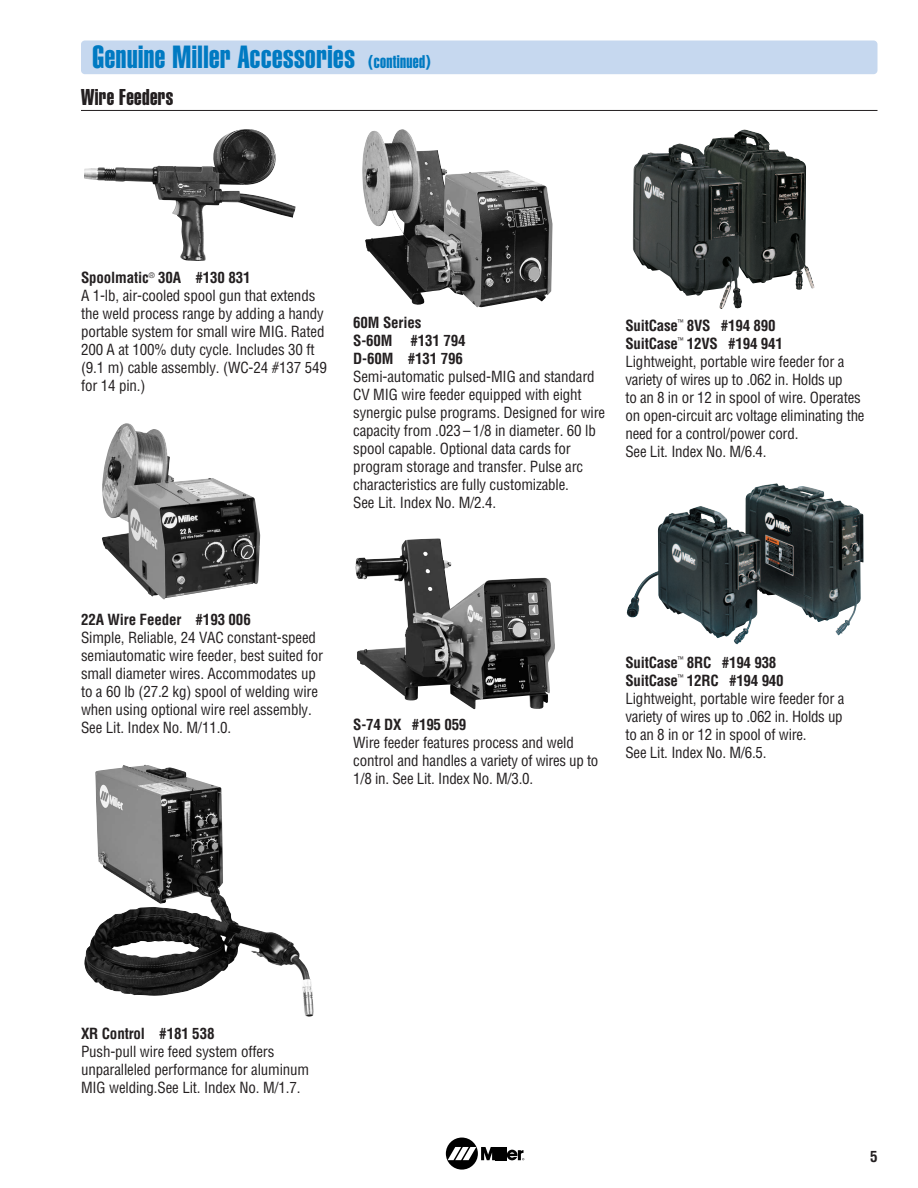
<style>
.page{position:relative;width:918px;height:1188px;background:#fff}
.page>*{position:absolute;margin:0;border:0;box-sizing:border-box;transform-origin:0 0}
.t1{font:31.5px "Helvetica Extra Compressed";letter-spacing:.02em;color:#007ac2}
.t2{font:22.5px "Helvetica Extra Compressed";letter-spacing:.02em;color:#231f20}
.t3{font:condensed 15px/18px "Helvetica";letter-spacing:-.01em;color:#231f20}
.t4{font:700 condensed 15px/18px "Helvetica";letter-spacing:-.01em;color:#231f20}
.s1{font-size:18px}
.s2{font-weight:700}
</style>
<div class="page">
<div style="left:446px;top:1138px;width:32px;height:32px;background:#000;border-radius:50%"></div>
<svg style="left:448px;top:1147px;width:76px;height:13px"></svg>
<img style="left:627px;top:561px;width:227px;height:83px">
<img style="left:633px;top:129px;width:180px;height:180px">
<img style="left:355px;top:538px;width:200px;height:171px">
<img style="left:362px;top:129px;width:191px;height:179px">
<img style="left:84px;top:764px;width:230px;height:253px">
<img style="left:102px;top:423px;width:158px;height:176px">
<img style="left:84px;top:129px;width:212px;height:132px">
<div style="left:81px;top:40px;width:797px;height:34px;background:#c6d8ef;border-radius:4px"></div>
<hr style="left:81px;top:110px;width:797px;height:1px;background:#231f20">
<h1 class="t1" style="left:93px;top:46px;width:340px">Genuine Miller Accessories <span class="s1">(continued)</span></h1>
<h2 class="t2" style="left:81px;top:89px;width:94px">Wire Feeders</h2>
<p class="t3" style="left:81px;top:269px;width:247px"><span class="s2">Spoolmatic</span><sup>®</sup> <span class="s2">30A #130 831<br></span>A 1-lb, air-cooled spool gun that extends the weld process range by adding a handy portable system for small wire MIG. Rated 200 A at 100% duty cycle. Includes 30 ft (9.1 m) cable assembly. (WC-24 #137 549 for 14 pin.)</p>
<p class="t4" style="left:353px;top:315px;width:114px">60M Series<br>S-60M #131 794<br>D-60M #131 796</p>
<p class="t3" style="left:353px;top:369px;width:254px">Semi-automatic pulsed-MIG and standard CV MIG wire feeder equipped with eight synergic pulse programs. Designed for wire capacity from .023 – 1/8 in diameter. 60 lb spool capable. Optional data cards for program storage and transfer. Pulse arc characteristics are fully customizable.<br>See Lit. Index No. M/2.4.</p>
<p class="t3" style="left:625px;top:317px;width:241px"><span class="s2">SuitCase</span><sup>™</sup> <span class="s2">8VS #194 890<br>SuitCase</span><sup>™</sup> <span class="s2">12VS #194 941<br></span>Lightweight, portable wire feeder for a variety of wires up to .062 in. Holds up<br>to an 8 in or 12 in spool of wire. Operates on open-circuit arc voltage eliminating the need for a control/power cord.<br>See Lit. Index No. M/6.4.</p>
<p class="t4" style="left:81px;top:612px;width:171px">22A Wire Feeder #193 006</p>
<p class="t3" style="left:81px;top:630px;width:244px">Simple, Reliable, 24 VAC constant-speed semiautomatic wire feeder, best suited for small diameter wires. Accommodates up to a 60 lb (27.2 kg) spool of welding wire when using optional wire reel assembly.<br>See Lit. Index No. M/11.0.</p>
<p class="t4" style="left:353px;top:717px;width:115px">S-74 DX #195 059</p>
<p class="t3" style="left:353px;top:735px;width:247px">Wire feeder features process and weld control and handles a variety of wires up to<br>1/8 in. See Lit. Index No. M/3.0.</p>
<p class="t3" style="left:625px;top:655px;width:221px"><span class="s2">SuitCase</span><sup>™</sup> <span class="s2">8RC #194 938<br>SuitCase</span><sup>™</sup> <span class="s2">12RC #194 940<br></span>Lightweight, portable wire feeder for a variety of wires up to .062 in. Holds up to an 8 in or 12 in spool of wire.<br>See Lit. Index No. M/6.5.</p>
<p class="t4" style="left:81px;top:1026px;width:135px">XR Control #181 538</p>
<p class="t3" style="left:81px;top:1044px;width:230px">Push-pull wire feed system offers unparalleled performance for aluminum<br>MIG welding.See Lit. Index No. M/1.7.</p>
<p class="t4" style="left:870px;top:1149px;width:9px">5</p>
</div>
